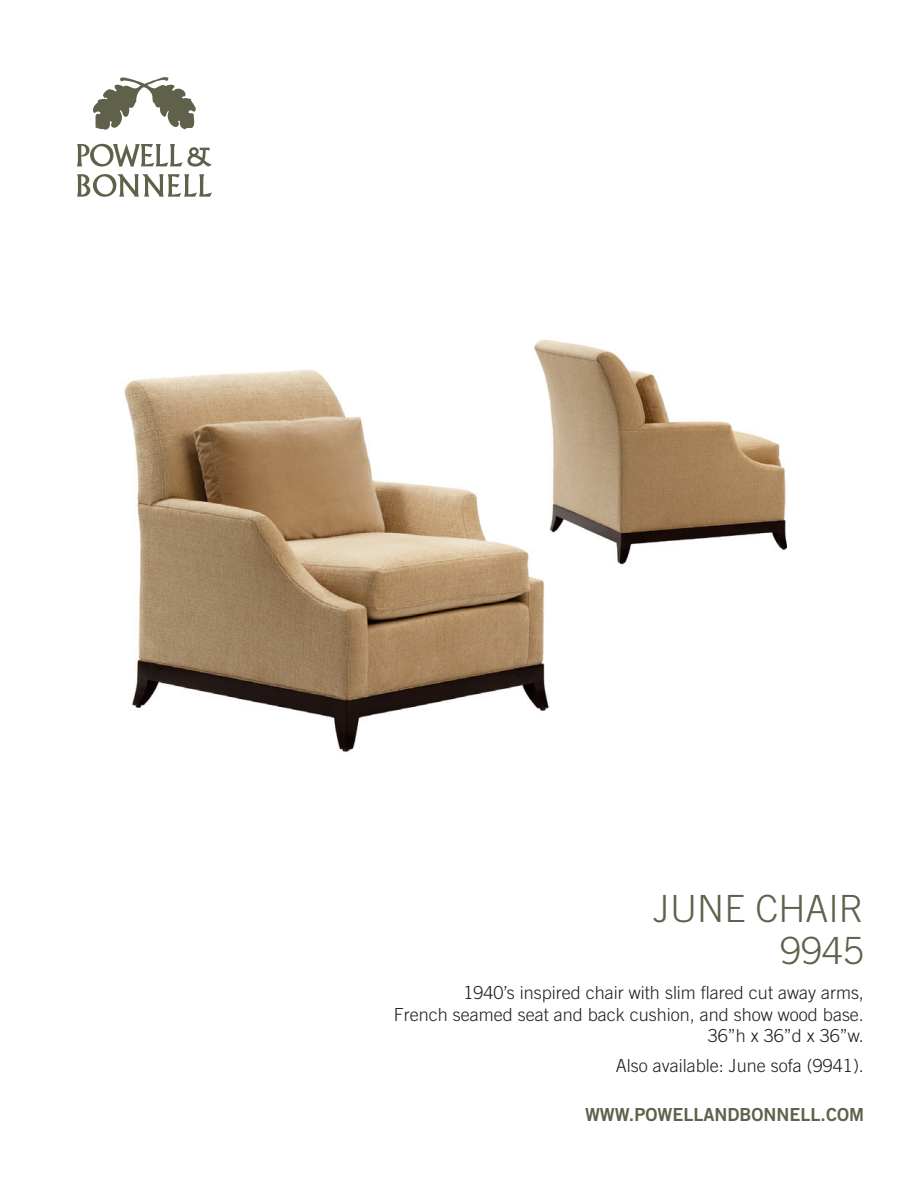
<style>
.page{position:relative;width:918px;height:1188px;background:#fff}
.page>*{position:absolute;margin:0;border:0;box-sizing:border-box;transform-origin:0 0}
.product{font:300 37.5px "Trade Gothic";color:#60614b}
.measurement_etc{font:300 18px "Trade Gothic";color:#231f20}
.URL{font:18px "Trade Gothic Bold Two";color:#60614b}
</style>
<div class="page">
<svg style="left:93px;top:77px;width:103px;height:53px"></svg>
<svg style="left:77px;top:144px;width:135px;height:23px"></svg>
<svg style="left:77px;top:174px;width:135px;height:23px"></svg>
<img style="left:124px;top:370px;width:425px;height:382px">
<img style="left:534px;top:339px;width:253px;height:227px">
<p class="product" style="left:654px;top:886px;width:212px">JUNE CHAIR</p>
<p class="product" style="left:781px;top:928px;width:85px">9945</p>
<p class="measurement_etc" style="left:464px;top:982px;width:402px">1940’s inspired chair with slim flared cut away arms,</p>
<p class="measurement_etc" style="left:394px;top:1004px;width:472px">French seamed seat and back cushion, and show wood base.</p>
<p class="measurement_etc" style="left:708px;top:1025px;width:158px">36”h x 36”d x 36”w.</p>
<p class="measurement_etc" style="left:616px;top:1055px;width:250px">Also available: June sofa (9941).</p>
<p class="URL" style="left:585px;top:1103px;width:280px">WWW.POWELLANDBONNELL.COM</p>
</div>
